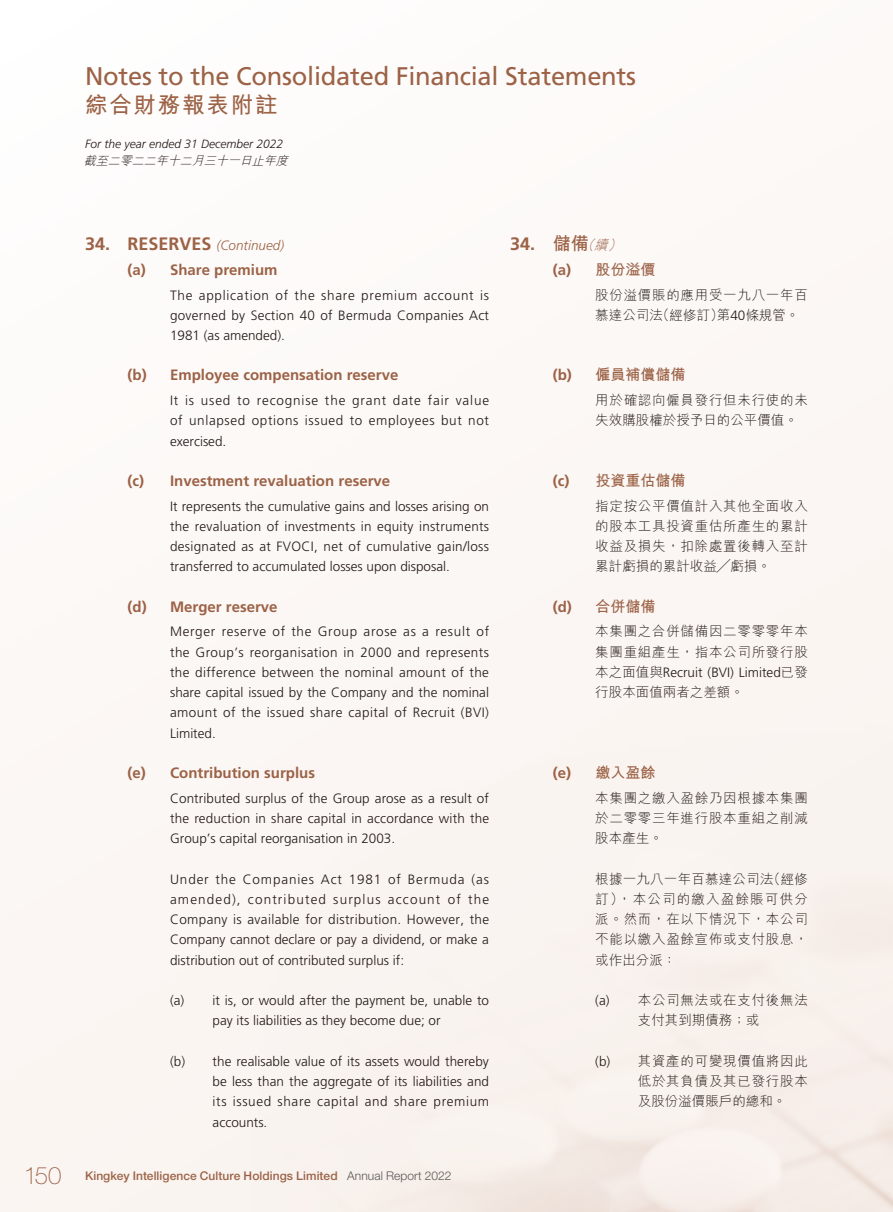
<style>
.page{position:relative;width:893px;height:1212px;background:#faf3ef}
.page>*{position:absolute;margin:0;border:0;box-sizing:border-box;transform-origin:0 0}
.t1{font:25.5px "Frutiger LT Std";letter-spacing:-.01em;color:#9c6246}
.t2{font:700 22.5px "M Hei HK";letter-spacing:.08em;color:#9c6246}
.t3{font:700 18px "Frutiger LT Std";color:#9c6246}
.t4{font:700 15px "Frutiger LT Std";color:#9c6246}
.t5{font:700 15px "M Hei HK";color:#9c6246}
.t6{font:300 13.5px/20.2px "Frutiger LT Std";color:#231916;text-align:justify}
.t7{font:300 13.5px/20.2px "M Hei HK";letter-spacing:.055em;color:#231916;text-align:justify}
.t8{font:300 13.5px "M Hei HK";color:#231916}
.t9{font:500 12px "Helvetica Neue LT Std";letter-spacing:.005em;color:#9c6246}
.t10{font:italic 300 12px "Frutiger LT Std";color:#231916}
.t11{font:italic 300 12px "M Hei HK";color:#231916}
.s1{font-weight:300;font-style:italic;font-size:13.5px}
.s2{font-weight:100;font-size:24px}
.s3{font-weight:300;color:#595857}
.s4{font-family:"M Hei HK"}
.s5{font-family:"M Hei HK";font-weight:300;font-style:italic;font-size:13.5px}
.s6{font-family:"Frutiger LT Std"}
</style>
<div class="page">
<h1 class="t1" style="left:85px;top:61px;width:553px">Notes to the Consolidated Financial Statements</h1>
<h2 class="t2" style="left:85px;top:89px;width:194px">綜合財務報表附註</h2>
<p class="t10" style="left:85px;top:137px;width:200px">For the year ended 31 December 2022</p>
<p class="t11" style="left:84px;top:155px;width:209px">截至二零二二年十二月三十一日止年度</p>
<h3 class="t3" style="left:85px;top:233px;width:201px">34. RESERVES <span class="s1">(Continued)</span></h3>
<p class="t4" style="left:128px;top:261px;width:152px">(a) Share premium</p>
<p class="t6" style="left:170px;top:285px;width:321px">The application of the share premium account is governed by Section 40 of Bermuda Companies Act 1981 (as amended).</p>
<p class="t4" style="left:128px;top:366px;width:272px">(b) Employee compensation reserve</p>
<p class="t6" style="left:170px;top:390px;width:321px">It is used to recognise the grant date fair value of unlapsed options issued to employees but not exercised.</p>
<p class="t4" style="left:128px;top:472px;width:264px">(c) Investment revaluation reserve</p>
<p class="t6" style="left:170px;top:496px;width:321px">It represents the cumulative gains and losses arising on the revaluation of investments in equity instruments designated as at FVOCI, net of cumulative gain/loss transferred to accumulated losses upon disposal.</p>
<p class="t4" style="left:128px;top:598px;width:152px">(d) Merger reserve</p>
<p class="t6" style="left:170px;top:622px;width:321px">Merger reserve of the Group arose as a result of the Group’s reorganisation in 2000 and represents the difference between the nominal amount of the share capital issued by the Company and the nominal amount of the issued share capital of Recruit (BVI)<br>Limited.</p>
<p class="t4" style="left:128px;top:764px;width:189px">(e) Contribution surplus</p>
<p class="t6" style="left:170px;top:788px;width:321px">Contributed surplus of the Group arose as a result of the reduction in share capital in accordance with the Group’s capital reorganisation in 2003.</p>
<p class="t6" style="left:170px;top:869px;width:321px">Under the Companies Act 1981 of Bermuda (as amended), contributed surplus account of the Company is available for distribution. However, the Company cannot declare or pay a dividend, or make a distribution out of contributed surplus if:</p>
<p class="t6" style="left:170px;top:990px;width:320px;text-align:center">(a) it is, or would after the payment be, unable to pay its liabilities as they become due; or</p>
<p class="t6" style="left:213px;top:1051px;width:278px;text-indent:-43px">(b) the realisable value of its assets would thereby be less than the aggregate of its liabilities and its issued share capital and share premium accounts.</p>
<p class="t9" style="left:24px;top:1169px;width:429px"><span class="s2">150</span> Kingkey Intelligence Culture Holdings Limited <span class="s3">Annual Report 2022</span></p>
<h3 class="t3" style="left:510px;top:233px;width:116px">34. <span class="s4">儲備</span><span class="s5">（續）</span></h3>
<p class="t5" style="left:553px;top:258px;width:104px"><span class="s6">(a)</span> 股份溢價</p>
<p class="t7" style="left:595px;top:284px;width:214px">股份溢價賬的應用受一九八一年百慕達公司法（經修訂）第<span class="s6">40</span>條規管。</p>
<p class="t5" style="left:553px;top:364px;width:134px"><span class="s6">(b)</span> 僱員補償儲備</p>
<p class="t7" style="left:595px;top:390px;width:214px">用於確認向僱員發行但未行使的未失效購股權於授予日的公平價值。</p>
<p class="t5" style="left:553px;top:469px;width:134px"><span class="s6">(c)</span> 投資重估儲備</p>
<p class="t7" style="left:595px;top:495px;width:214px">指定按公平價值計入其他全面收入的股本工具投資重估所產生的累計收益及損失，扣除處置後轉入至計累計虧損的累計收益╱虧損。</p>
<p class="t5" style="left:553px;top:595px;width:104px"><span class="s6">(d)</span> 合併儲備</p>
<p class="t7" style="left:595px;top:621px;width:214px">本集團之合併儲備因二零零零年本集團重組產生，指本公司所發行股</p>
<p class="t6" style="left:595px;top:662px;width:214px"><span class="s4">本之面值與</span>Recruit (BVI) Limited<span class="s4">已發</span></p>
<p class="t8" style="left:595px;top:685px;width:150px">行股本面值兩者之差額。</p>
<p class="t5" style="left:553px;top:761px;width:104px"><span class="s6">(e)</span> 繳入盈餘</p>
<p class="t7" style="left:595px;top:787px;width:214px">本集團之繳入盈餘乃因根據本集團於二零零三年進行股本重組之削減股本產生。</p>
<p class="t7" style="left:595px;top:868px;width:214px">根據一九八一年百慕達公司法（經修訂），本公司的繳入盈餘賬可供分派。然而，在以下情況下，本公司不能以繳入盈餘宣佈或支付股息，或作出分派：</p>
<p class="t7" style="left:595px;top:990px;width:214px;text-align:center"><span class="s6">(a)</span> 本公司無法或在支付後無法支付其到期債務；或</p>
<p class="t7" style="left:638px;top:1050px;width:172px;text-indent:-43px"><span class="s6">(b)</span> 其資產的可變現價值將因此低於其負債及其已發行股本及股份溢價賬戶的總和。</p>
</div>
